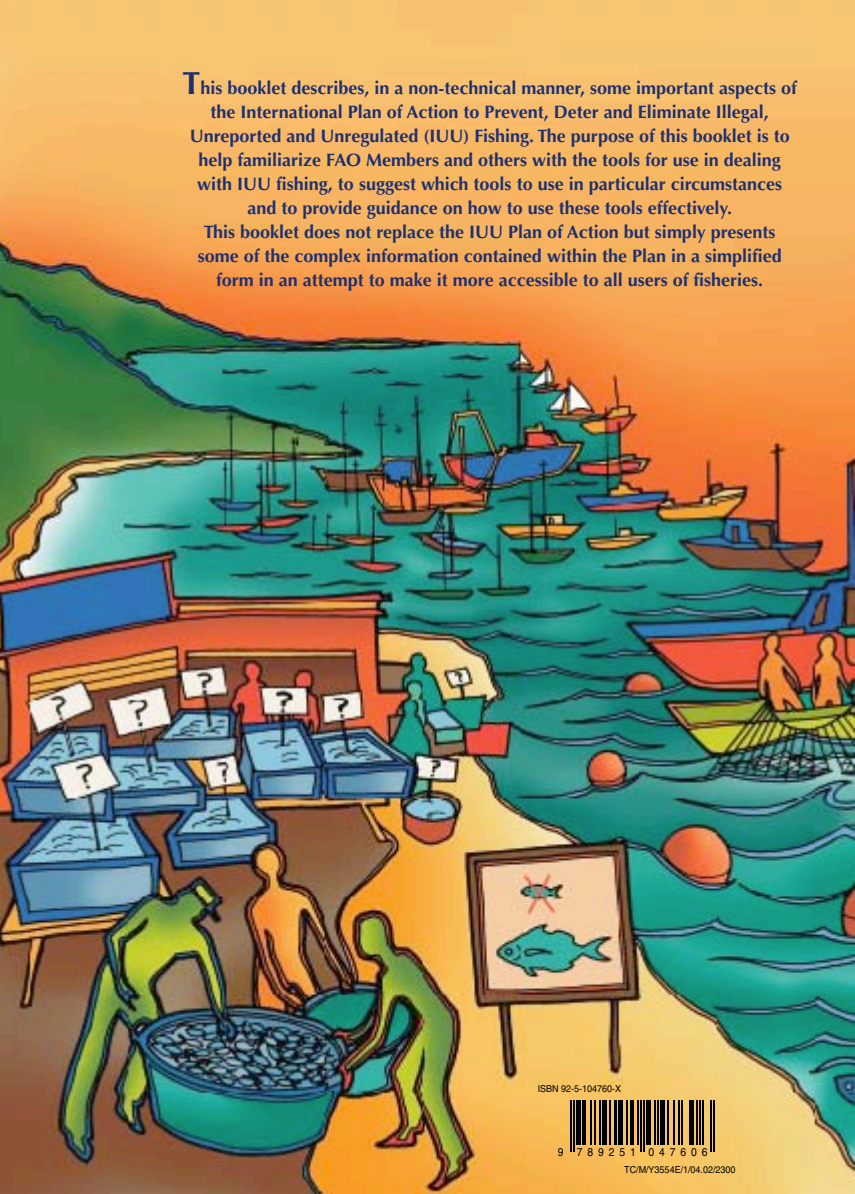
<style>
.page{position:relative;width:855px;height:1194px;background:#fff}
.page>*{position:absolute;margin:0;border:0;box-sizing:border-box;transform-origin:0 0}
.t1{font:700 18px/24px "Optima";color:#1d3072;text-align:center}
.t2{font:11.4px "Helvetica";letter-spacing:.48em;color:#000;scale:.92 1}
.t3{font:9.6px "Helvetica";color:#000;scale:.94 1}
.s1{font-size:32px}
</style>
<div class="page">
<img style="left:0;top:0;width:855px;height:1194px">
<hr style="left:570px;top:1100px;width:1px;height:52px;background:#000">
<hr style="left:573px;top:1100px;width:1px;height:52px;background:#000">
<hr style="left:576px;top:1100px;width:4px;height:45px;background:#000">
<hr style="left:582px;top:1100px;width:3px;height:45px;background:#000">
<hr style="left:590px;top:1100px;width:1px;height:45px;background:#000">
<hr style="left:594px;top:1100px;width:2px;height:45px;background:#000">
<hr style="left:599px;top:1100px;width:1px;height:45px;background:#000">
<hr style="left:602px;top:1100px;width:4px;height:45px;background:#000">
<hr style="left:609px;top:1100px;width:2px;height:45px;background:#000">
<hr style="left:614px;top:1100px;width:3px;height:45px;background:#000">
<div style="left:618px;top:1100px;width:5px;height:45px;background:#000"></div>
<hr style="left:626px;top:1100px;width:2px;height:45px;background:#000">
<hr style="left:631px;top:1100px;width:3px;height:45px;background:#000">
<hr style="left:637px;top:1100px;width:1px;height:45px;background:#000">
<hr style="left:640px;top:1100px;width:1px;height:52px;background:#000">
<hr style="left:643px;top:1100px;width:1px;height:52px;background:#000">
<div style="left:646px;top:1100px;width:5px;height:45px;background:#000"></div>
<hr style="left:654px;top:1100px;width:1px;height:45px;background:#000">
<hr style="left:657px;top:1100px;width:1px;height:45px;background:#000">
<hr style="left:660px;top:1100px;width:4px;height:45px;background:#000">
<hr style="left:667px;top:1100px;width:2px;height:45px;background:#000">
<hr style="left:673px;top:1100px;width:2px;height:45px;background:#000">
<hr style="left:678px;top:1100px;width:2px;height:45px;background:#000">
<hr style="left:681px;top:1100px;width:2px;height:45px;background:#000">
<hr style="left:689px;top:1100px;width:4px;height:45px;background:#000">
<hr style="left:696px;top:1100px;width:2px;height:45px;background:#000">
<hr style="left:699px;top:1100px;width:2px;height:45px;background:#000">
<hr style="left:702px;top:1100px;width:2px;height:45px;background:#000">
<hr style="left:710px;top:1100px;width:1px;height:52px;background:#000">
<hr style="left:713px;top:1100px;width:1px;height:52px;background:#000">
<p class="t1" style="left:183px;top:79px;width:616px"><span class="s1">T</span>his booklet describes, in a non-technical manner, some important aspects of the International Plan of Action to Prevent, Deter and Eliminate Illegal, Unreported and Unregulated (IUU) Fishing. The purpose of this booklet is to help familiarize FAO Members and others with the tools for use in dealing with IUU fishing, to suggest which tools to use in particular circumstances and to provide guidance on how to use these tools effectively.<br>This booklet does not replace the IUU Plan of Action but simply presents some of the complex information contained within the Plan in a simplified form in an attempt to make it more accessible to all users of fisheries.</p>
<p class="t3" style="left:538px;top:1085px;width:90px">ISBN 92-5-104760-X</p>
<p class="t2" style="left:558px;top:1148px;width:164px">9 789251 047606</p>
<p class="t3" style="left:624px;top:1166px;width:120px">TC/M/Y3554E/1/04.02/2300</p>
</div>
